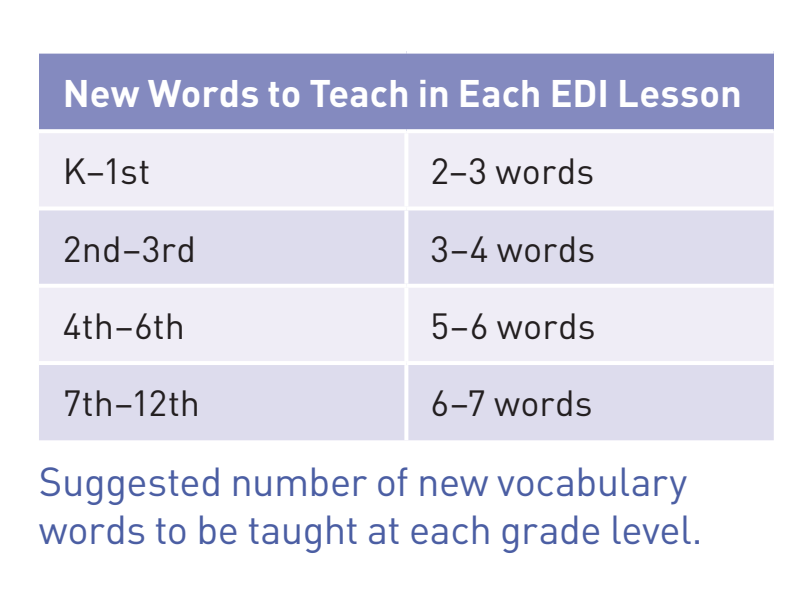
<style>
.page{position:relative;width:808px;height:608px;background:#fff}
.page>*{position:absolute;margin:0;border:0;box-sizing:border-box;transform-origin:0 0}
.t1{font:40px/48px "DIN";letter-spacing:-.01em;color:#4b5ea3}
.t2{font:700 38px "DIN";color:#fff}
.t3{font:36px "DIN";letter-spacing:.005em;color:#231f20}
</style>
<div class="page">
<div style="left:39px;top:52px;width:735px;height:79px;background:#848abf"></div>
<div style="left:39px;top:133px;width:735px;height:73px;background:#efedf6"></div>
<svg style="left:39px;top:210px;width:735px;height:230px;background:#e3e1f0"></svg>
<hr style="left:404px;top:133px;width:4px;height:73px;background:#fff">
<svg style="left:404px;top:210px;width:4px;height:74px"></svg>
<hr style="left:404px;top:288px;width:4px;height:73px;background:#fff">
<svg style="left:404px;top:365px;width:4px;height:75px"></svg>
<hr style="left:39px;top:284px;width:367px;height:4px;background:#fff">
<hr style="left:406px;top:284px;width:368px;height:4px;background:#fff">
<hr style="left:39px;top:361px;width:367px;height:4px;background:#fff">
<hr style="left:406px;top:361px;width:368px;height:4px;background:#fff">
<svg style="left:39px;top:52px;width:367px;height:2px"></svg>
<svg style="left:406px;top:51px;width:368px;height:3px"></svg>
<svg style="left:39px;top:129px;width:367px;height:2px"></svg>
<svg style="left:406px;top:129px;width:368px;height:2px"></svg>
<p class="t2" style="left:63px;top:69px;width:680px">New Words to Teach in Each EDI Lesson</p>
<p class="t3" style="left:63px;top:149px;width:89px">K–1st</p>
<p class="t3" style="left:430px;top:149px;width:165px">2–3 words</p>
<p class="t3" style="left:63px;top:226px;width:135px">2nd–3rd</p>
<p class="t3" style="left:430px;top:226px;width:167px">3–4 words</p>
<p class="t3" style="left:63px;top:304px;width:123px">4th–6th</p>
<p class="t3" style="left:430px;top:304px;width:167px">5–6 words</p>
<p class="t3" style="left:63px;top:381px;width:139px">7th–12th</p>
<p class="t3" style="left:430px;top:381px;width:164px">6–7 words</p>
<p class="t1" style="left:39px;top:457px;width:665px">Suggested number of new vocabulary words to be taught at each grade level.</p>
</div>
